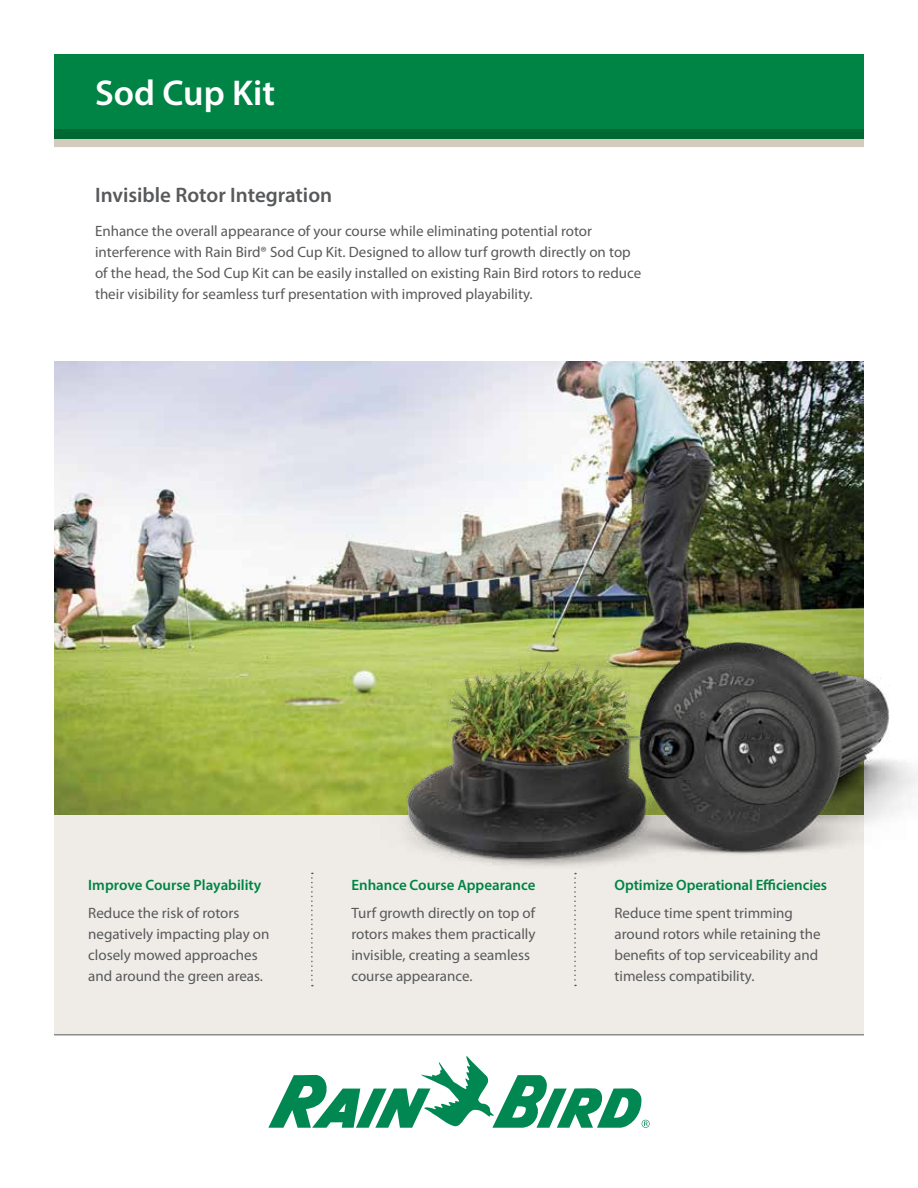
<style>
.page{position:relative;width:918px;height:1188px;background:#fff}
.page>*{position:absolute;margin:0;border:0;box-sizing:border-box;transform-origin:0 0}
.t1{font:600 36px "Myriad Pro";color:#fff}
.t2{font:600 21px "Myriad Pro";color:#58595b}
.t3{font:15px/21px "Myriad Pro";color:#58595b}
.t4{font:600 15px "Myriad Pro";letter-spacing:-.005em;color:#008445}
</style>
<div class="page">
<div style="left:54px;top:766px;width:810px;height:268px;background:#efece7"></div>
<img style="left:54px;top:362px;width:810px;height:452px">
<img style="left:346px;top:642px;width:572px;height:231px">
<svg style="left:268px;top:1056px;width:382px;height:72px"></svg>
<hr style="left:54px;top:1034px;width:810px;height:1px;background:#58595b">
<svg style="left:311px;top:873px;width:2px;height:113px"></svg>
<svg style="left:574px;top:873px;width:2px;height:113px"></svg>
<div style="left:54px;top:54px;width:810px;height:84px;background:#008445"></div>
<svg style="left:54px;top:129px;width:810px;height:18px;background:#5d9470"></svg>
<h1 class="t1" style="left:95px;top:70px;width:182px">Sod Cup Kit</h1>
<h2 class="t2" style="left:95px;top:181px;width:239px">Invisible Rotor Integration</h2>
<p class="t3" style="left:95px;top:221px;width:548px">Enhance the overall appearance of your course while eliminating potential rotor interference with Rain Bird® Sod Cup Kit. Designed to allow turf growth directly on top of the head, the Sod Cup Kit can be easily installed on existing Rain Bird rotors to reduce their visibility for seamless turf presentation with improved playability.</p>
<p class="t4" style="left:88px;top:875px;width:175px">Improve Course Playability</p>
<p class="t3" style="left:88px;top:902px;width:183px">Reduce the risk of rotors negatively impacting play on closely mowed approaches and around the green areas.</p>
<p class="t4" style="left:351px;top:875px;width:186px">Enhance Course Appearance</p>
<p class="t3" style="left:351px;top:902px;width:186px">Turf growth directly on top of rotors makes them practically invisible, creating a seamless course appearance.</p>
<p class="t4" style="left:615px;top:875px;width:214px">Optimize Operational Efficiencies</p>
<p class="t3" style="left:615px;top:902px;width:208px">Reduce time spent trimming around rotors while retaining the benefits of top serviceability and timeless compatibility.</p>
</div>
